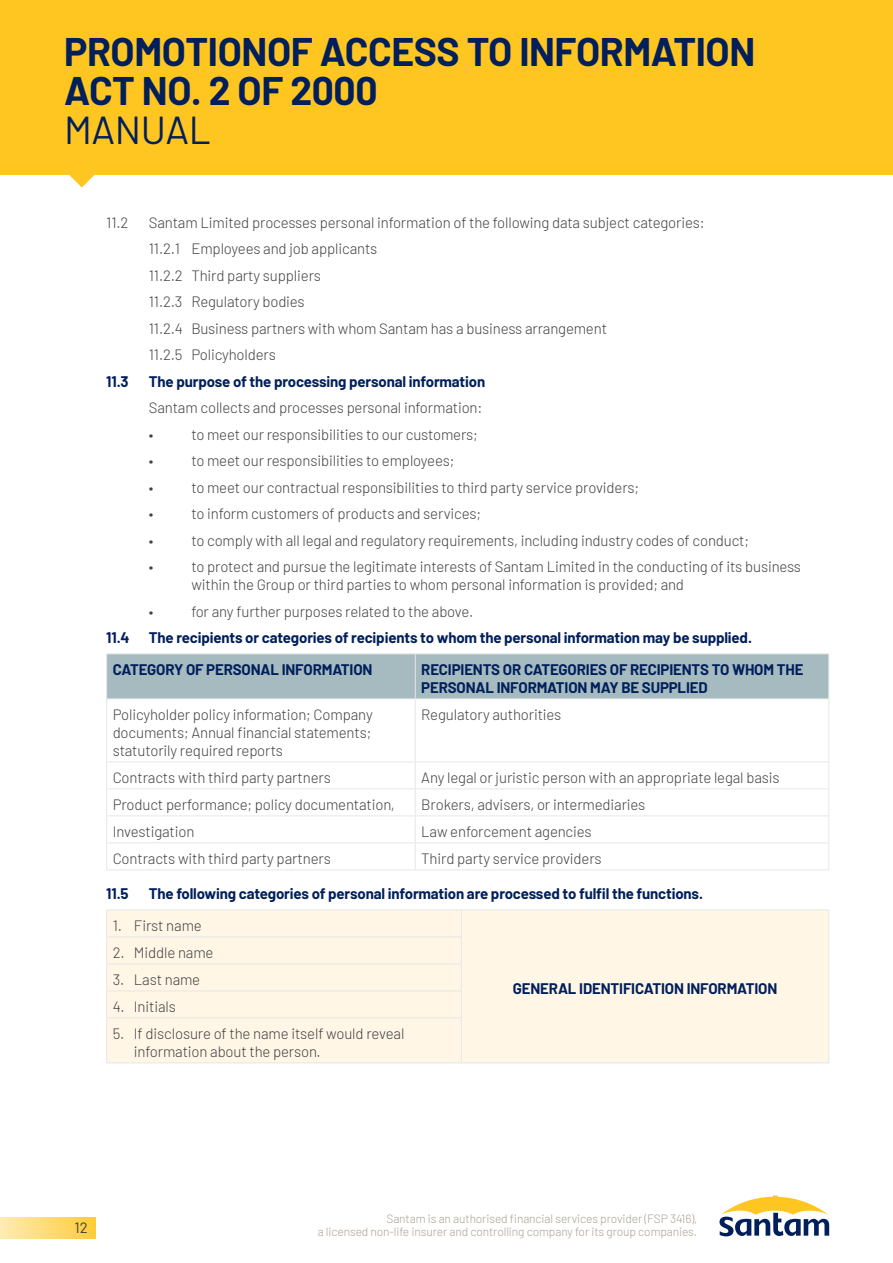
<style>
.page{position:relative;width:893px;height:1263px;background:#fff}
.page>*{position:absolute;margin:0;border:0;box-sizing:border-box;transform-origin:0 0}
.t1{font:700 39px/39px "Barlow";letter-spacing:-.01em;color:#001f5b}
.t2{font:39px "Barlow";letter-spacing:-.01em;color:#001f5b}
.t3{font:300 15px/26.5px "Barlow";letter-spacing:-.01em;color:#414042}
.t4{font:700 15px/31.7px "Barlow";letter-spacing:-.01em;color:#001f5b}
.t5{font:15px "Barlow";color:#414042}
.t6{font:300 12px/13.5px "Barlow";letter-spacing:-.01em;color:#aba194;text-align:right}
</style>
<div class="page">
<div style="left:0;top:0;width:893px;height:175px;background:#ffc621"></div>
<svg style="left:69px;top:175px;width:26px;height:13px"></svg>
<svg style="left:719px;top:1195px;width:110px;height:41px"></svg>
<div style="left:0;top:1217px;width:95px;height:21px;background:linear-gradient(to right,#ffebb4,#ffcc3a)"></div>
<div style="left:107px;top:654px;width:721px;height:44px;background:#a5bbc0"></div>
<hr style="left:106px;top:653px;width:309px;height:1px;background:#e6e7e8">
<hr style="left:106px;top:654px;width:1px;height:44px;background:#e6e7e8">
<hr style="left:415px;top:653px;width:414px;height:1px;background:#e6e7e8">
<hr style="left:415px;top:654px;width:1px;height:44px;background:#e6e7e8">
<hr style="left:828px;top:654px;width:1px;height:44px;background:#e6e7e8">
<hr style="left:106px;top:698px;width:309px;height:1px;background:#e6e7e8">
<hr style="left:106px;top:699px;width:1px;height:62px;background:#e6e7e8">
<hr style="left:415px;top:698px;width:414px;height:1px;background:#e6e7e8">
<hr style="left:415px;top:699px;width:1px;height:62px;background:#e6e7e8">
<hr style="left:828px;top:699px;width:1px;height:62px;background:#e6e7e8">
<hr style="left:106px;top:761px;width:309px;height:1px;background:#e6e7e8">
<hr style="left:415px;top:761px;width:414px;height:1px;background:#e6e7e8">
<hr style="left:106px;top:788px;width:309px;height:1px;background:#e6e7e8">
<hr style="left:415px;top:788px;width:414px;height:1px;background:#e6e7e8">
<hr style="left:106px;top:815px;width:309px;height:1px;background:#e6e7e8">
<hr style="left:415px;top:815px;width:414px;height:1px;background:#e6e7e8">
<hr style="left:106px;top:842px;width:309px;height:1px;background:#e6e7e8">
<svg style="left:106px;top:762px;width:1px;height:107px"></svg>
<hr style="left:415px;top:842px;width:414px;height:1px;background:#e6e7e8">
<svg style="left:415px;top:762px;width:1px;height:107px"></svg>
<svg style="left:828px;top:762px;width:1px;height:107px"></svg>
<hr style="left:106px;top:869px;width:309px;height:1px;background:#e6e7e8">
<hr style="left:415px;top:869px;width:414px;height:1px;background:#e6e7e8">
<div style="left:107px;top:910px;width:721px;height:152px;background:#fff6e6"></div>
<hr style="left:106px;top:909px;width:355px;height:1px;background:#e6e7e8">
<hr style="left:461px;top:909px;width:368px;height:1px;background:#e6e7e8">
<hr style="left:106px;top:936px;width:356px;height:1px;background:#e6e7e8">
<hr style="left:106px;top:963px;width:356px;height:1px;background:#e6e7e8">
<hr style="left:106px;top:990px;width:356px;height:1px;background:#e6e7e8">
<svg style="left:106px;top:910px;width:1px;height:107px"></svg>
<svg style="left:461px;top:910px;width:1px;height:107px"></svg>
<svg style="left:828px;top:910px;width:1px;height:108px"></svg>
<hr style="left:106px;top:1017px;width:356px;height:1px;background:#e6e7e8">
<hr style="left:106px;top:1018px;width:1px;height:44px;background:#e6e7e8">
<hr style="left:461px;top:1018px;width:1px;height:44px;background:#e6e7e8">
<hr style="left:828px;top:1018px;width:1px;height:44px;background:#e6e7e8">
<hr style="left:106px;top:1062px;width:355px;height:1px;background:#e6e7e8">
<hr style="left:461px;top:1062px;width:368px;height:1px;background:#e6e7e8">
<h1 class="t1" style="left:64px;top:29px;width:693px">PROMOTIONOF ACCESS TO INFORMATION<br>ACT NO. 2 OF 2000</h1>
<h1 class="t2" style="left:64px;top:101px;width:148px">MANUAL</h1>
<p class="t3" style="left:106px;top:208px;width:24px">11.2</p>
<p class="t3" style="left:149px;top:208px;width:557px">Santam Limited processes personal information of the following data subject categories:<br>11.2.1 Employees and job applicants<br>11.2.2 Third party suppliers<br>11.2.3 Regulatory bodies<br>11.2.4 Business partners with whom Santam has a business arrangement<br>11.2.5 Policyholders</p>
<p class="t4" style="left:106px;top:364px;width:24px">11.3</p>
<p class="t4" style="left:149px;top:364px;width:338px">The purpose of the processing personal information</p>
<p class="t3" style="left:149px;top:393px;width:335px">Santam collects and processes personal information: •</p>
<p class="t3" style="left:191px;top:420px;width:288px">to meet our responsibilities to our customers;</p>
<p class="t3" style="left:149px;top:446px;width:6px">•</p>
<p class="t3" style="left:191px;top:446px;width:265px">to meet our responsibilities to employees;</p>
<p class="t3" style="left:149px;top:473px;width:6px">•</p>
<p class="t3" style="left:191px;top:473px;width:449px">to meet our contractual responsibilities to third party service providers;</p>
<p class="t3" style="left:149px;top:499px;width:6px">•</p>
<p class="t3" style="left:191px;top:499px;width:291px">to inform customers of products and services;</p>
<p class="t3" style="left:149px;top:526px;width:6px">•</p>
<p class="t3" style="left:191px;top:526px;width:559px">to comply with all legal and regulatory requirements, including industry codes of conduct;</p>
<p class="t3" style="left:149px;top:552px;width:6px">•</p>
<p class="t3" style="left:191px;top:557px;width:611px;line-height:18px">to protect and pursue the legitimate interests of Santam Limited in the conducting of its business within the Group or third parties to whom personal information is provided; and</p>
<p class="t3" style="left:149px;top:597px;width:6px">•</p>
<p class="t3" style="left:191px;top:597px;width:283px">for any further purposes related to the above.</p>
<p class="t4" style="left:113px;top:621px;width:641px;text-indent:36px">The recipients or categories of recipients to whom the personal information may be supplied.<br>CATEGORY OF PERSONAL INFORMATION</p>
<p class="t4" style="left:106px;top:621px;width:25px">11.4</p>
<p class="t4" style="left:421px;top:659px;width:384px;line-height:18px">RECIPIENTS OR CATEGORIES OF RECIPIENTS TO WHOM THE<br>PERSONAL INFORMATION MAY BE SUPPLIED</p>
<p class="t3" style="left:113px;top:704px;width:262px;line-height:18px;text-align:justify">Policyholder policy information; Company documents; Annual financial statements; statutorily required reports</p>
<p class="t3" style="left:421px;top:700px;width:142px">Regulatory authorities</p>
<p class="t3" style="left:113px;top:763px;width:220px">Contracts with third party partners</p>
<p class="t3" style="left:421px;top:763px;width:360px">Any legal or juristic person with an appropriate legal basis</p>
<p class="t3" style="left:113px;top:790px;width:284px">Product performance; policy documentation,</p>
<p class="t3" style="left:421px;top:790px;width:226px">Brokers, advisers, or intermediaries</p>
<p class="t3" style="left:113px;top:817px;width:83px">Investigation</p>
<p class="t3" style="left:421px;top:817px;width:172px">Law enforcement agencies</p>
<p class="t3" style="left:113px;top:844px;width:220px">Contracts with third party partners</p>
<p class="t3" style="left:421px;top:844px;width:182px">Third party service providers</p>
<p class="t4" style="left:106px;top:877px;width:24px">11.5</p>
<p class="t4" style="left:149px;top:877px;width:556px">The following categories of personal information are processed to fulfil the functions.</p>
<p class="t3" style="left:113px;top:911px;width:91px">1. First name</p>
<p class="t3" style="left:113px;top:938px;width:102px">2. Middle name</p>
<p class="t3" style="left:113px;top:965px;width:89px">3. Last name</p>
<p class="t3" style="left:113px;top:992px;width:65px">4. Initials</p>
<p class="t3" style="left:134px;top:1023px;width:272px;line-height:18px;text-indent:-21px">5. If disclosure of the name itself would reveal information about the person.</p>
<p class="t4" style="left:513px;top:971px;width:266px">GENERAL IDENTIFICATION INFORMATION</p>
<p class="t5" style="left:75px;top:1217px;width:15px">12</p>
<p class="t6" style="left:318px;top:1211px;width:381px">Santam is an authorised financial services provider (FSP 3416),<br>a licensed non-life insurer and controlling company for its group companies.</p>
</div>
